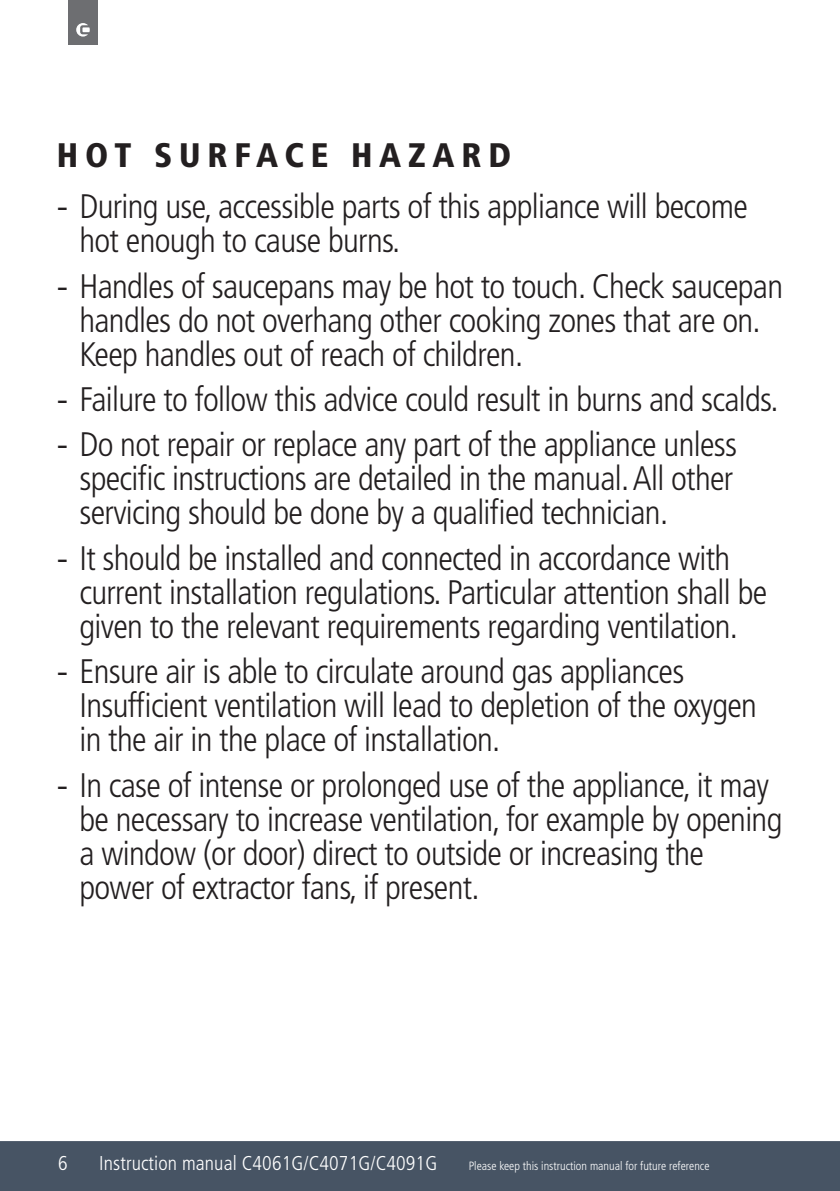
<style>
.page{position:relative;width:840px;height:1191px;background:#fff}
.page>*{position:absolute;margin:0;border:0;box-sizing:border-box;transform-origin:0 0}
.t1{font:300 condensed 34px/34px "Frutiger";letter-spacing:-.02em;color:#231f20}
.t2{font:900 condensed 34px "Frutiger";letter-spacing:.2em;color:#231f20}
.t3{font:300 condensed 20px "Frutiger";letter-spacing:.005em;color:#fff}
.t4{font:300 condensed 12px "Frutiger";color:#fff}
.s1{font-stretch:normal}
</style>
<div class="page">
<div style="left:0;top:1141px;width:839px;height:50px;background:#475464"></div>
<div style="left:68px;top:0;width:30px;height:45px;background:#6d6e71"></div>
<svg style="left:76px;top:23px;width:14px;height:14px"></svg>
<p class="t2" style="left:57px;top:136px;width:455px">HOT SURFACE HAZARD</p>
<p class="t1" style="left:79px;top:192px;width:669px;text-indent:-23px"><span class="s1">-</span> During use, accessible parts of this appliance will become hot enough to cause burns.</p>
<p class="t1" style="left:79px;top:271px;width:704px;text-indent:-23px"><span class="s1">-</span> Handles of saucepans may be hot to touch. Check saucepan handles do not overhang other cooking zones that are on.<br>Keep handles out of reach of children.</p>
<p class="t1" style="left:57px;top:385px;width:722px"><span class="s1">-</span> Failure to follow this advice could result in burns and scalds.</p>
<p class="t1" style="left:79px;top:430px;width:658px;text-align:justify;text-indent:-23px"><span class="s1">-</span> Do not repair or replace any part of the appliance unless specific instructions are detailed in the manual. All other servicing should be done by a qualified technician.</p>
<p class="t1" style="left:79px;top:543px;width:689px;text-indent:-23px"><span class="s1">-</span> It should be installed and connected in accordance with current installation regulations. Particular attention shall be given to the relevant requirements regarding ventilation.</p>
<p class="t1" style="left:79px;top:657px;width:678px;text-indent:-23px"><span class="s1">-</span> Ensure air is able to circulate around gas appliances<br>Insufficient ventilation will lead to depletion of the oxygen in the air in the place of installation.</p>
<p class="t1" style="left:79px;top:770px;width:704px;text-indent:-23px"><span class="s1">-</span> In case of intense or prolonged use of the appliance, it may be necessary to increase ventilation, for example by opening a window (or door) direct to outside or increasing the power of extractor fans, if present.</p>
<p class="t3" style="left:58px;top:1155px;width:11px">6</p>
<p class="t3" style="left:99px;top:1155px;width:339px">Instruction manual C4061G/C4071G/C4091G</p>
<p class="t4" style="left:468px;top:1161px;width:242px">Please keep this instruction manual for future reference</p>
</div>
